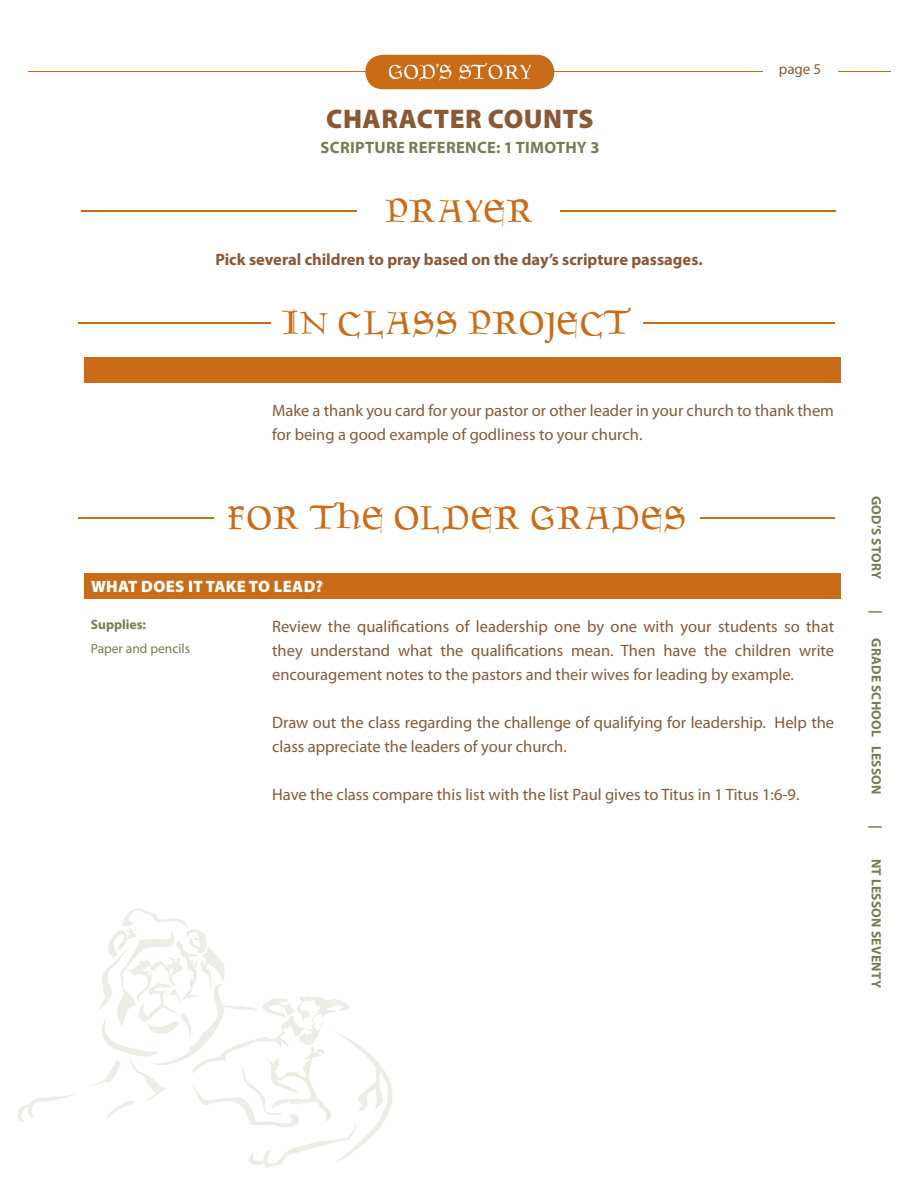
<style>
.page{position:relative;width:918px;height:1188px;background:#fff}
.page>*{position:absolute;margin:0;border:0;box-sizing:border-box;transform-origin:0 0}
.t1{font:45px "Goudament";color:#ca6c17}
.t2{font:900 27px "Myriad Pro";letter-spacing:.02em;color:#895936}
.t3{font:16.5px/24px "Myriad Pro";color:#895936}
.t4{font:700 16.5px "Myriad Pro";color:#895936}
.t5{font:700 16.5px "Myriad Pro";letter-spacing:.02em;color:#797b53}
.t6{font:900 16.5px "Myriad Pro";letter-spacing:.02em;color:#fff}
.t7{font:15px "Myriad Pro";color:#895936}
.t8{font:700 13.5px "Myriad Pro";letter-spacing:.02em;color:#797b53}
.t9{font:13.5px "Myriad Pro";color:#797b53}
.t10{font:700 13.5px "Myriad Pro";color:#797b53}
</style>
<div class="page">
<svg style="left:92px;top:908px;width:301px;height:260px"></svg>
<svg style="left:17px;top:1094px;width:57px;height:29px"></svg>
<hr style="left:29px;top:72px;width:862px;height:1px;background:#ca6c17">
<svg style="left:365px;top:55px;width:189px;height:34px;background:#d07e34"></svg>
<div style="left:763px;top:63px;width:74px;height:23px;background:#fff"></div>
<hr style="left:82px;top:210px;width:754px;height:2px;background:#ca6c17">
<div style="left:358px;top:189px;width:202px;height:48px;background:#fff"></div>
<hr style="left:79px;top:322px;width:756px;height:2px;background:#ca6c17">
<div style="left:271px;top:302px;width:371px;height:47px;background:#fff"></div>
<div style="left:85px;top:358px;width:755px;height:24px;background:#ca6c17"></div>
<hr style="left:839px;top:358px;width:2px;height:23px;background:#ca6c17">
<hr style="left:84px;top:357px;width:162px;height:1px;background:#ca6c17">
<hr style="left:84px;top:358px;width:2px;height:23px;background:#ca6c17">
<svg style="left:246px;top:357px;width:20px;height:1px"></svg>
<hr style="left:266px;top:357px;width:575px;height:1px;background:#ca6c17">
<hr style="left:84px;top:381px;width:162px;height:2px;background:#ca6c17">
<hr style="left:246px;top:381px;width:20px;height:2px;background:#ca6c17">
<hr style="left:266px;top:381px;width:575px;height:2px;background:#ca6c17">
<hr style="left:79px;top:518px;width:756px;height:1px;background:#ca6c17">
<div style="left:214px;top:496px;width:486px;height:48px;background:#fff"></div>
<div style="left:85px;top:574px;width:755px;height:24px;background:#ca6c17"></div>
<hr style="left:839px;top:574px;width:2px;height:23px;background:#ca6c17">
<hr style="left:84px;top:573px;width:162px;height:1px;background:#ca6c17">
<hr style="left:84px;top:574px;width:2px;height:23px;background:#ca6c17">
<svg style="left:246px;top:573px;width:20px;height:1px"></svg>
<hr style="left:266px;top:573px;width:575px;height:1px;background:#ca6c17">
<hr style="left:84px;top:597px;width:162px;height:2px;background:#ca6c17">
<hr style="left:246px;top:597px;width:20px;height:2px;background:#ca6c17">
<hr style="left:266px;top:597px;width:575px;height:2px;background:#ca6c17">
<h2 class="t2" style="left:326px;top:104px;width:269px">CHARACTER COUNTS</h2>
<p class="t5" style="left:321px;top:138px;width:280px">SCRIPTURE REFERENCE: 1 TIMOTHY 3</p>
<h1 class="t1" style="left:385px;top:195px;width:150px">PRAYER</h1>
<p class="t4" style="left:215px;top:250px;width:489px">Pick several children to pray based on the day’s scripture passages.</p>
<h1 class="t1" style="left:281px;top:308px;width:353px">IN CLASS PROJECT</h1>
<p class="t7" style="left:779px;top:61px;width:44px">page 5</p>
<p class="t3" style="left:272px;top:398px;width:563px">Make a thank you card for your pastor or other leader in your church to thank them for being a good example of godliness to your church.</p>
<h1 class="t1" style="left:227px;top:503px;width:461px">FOR THE OLDER GRADES</h1>
<p class="t6" style="left:91px;top:577px;width:234px">WHAT DOES IT TAKE TO LEAD?</p>
<p class="t10" style="left:91px;top:617px;width:57px">Supplies:</p>
<p class="t9" style="left:91px;top:641px;width:101px">Paper and pencils</p>
<p class="t3" style="left:272px;top:614px;width:564px;text-align:justify">Review the qualifications of leadership one by one with your students so that they understand what the qualifications mean. Then have the children write encouragement notes to the pastors and their wives for leading by example.</p>
<p class="t3" style="left:272px;top:710px;width:564px">Draw out the class regarding the challenge of qualifying for leadership. Help the class appreciate the leaders of your church.</p>
<p class="t3" style="left:272px;top:782px;width:529px">Have the class compare this list with the list Paul gives to Titus in 1 Titus 1:6-9.</p>
<p class="t8" style="left:884px;top:496px;width:85px;rotate:90deg">GOD’S STORY</p>
<p class="t8" style="left:884px;top:610px;width:5px;rotate:90deg">|</p>
<p class="t8" style="left:884px;top:638px;width:158px;rotate:90deg">GRADE SCHOOL LESSON</p>
<p class="t8" style="left:884px;top:825px;width:5px;rotate:90deg">|</p>
<p class="t8" style="left:884px;top:859px;width:130px;rotate:90deg">NT LESSON SEVENTY</p>
</div>
